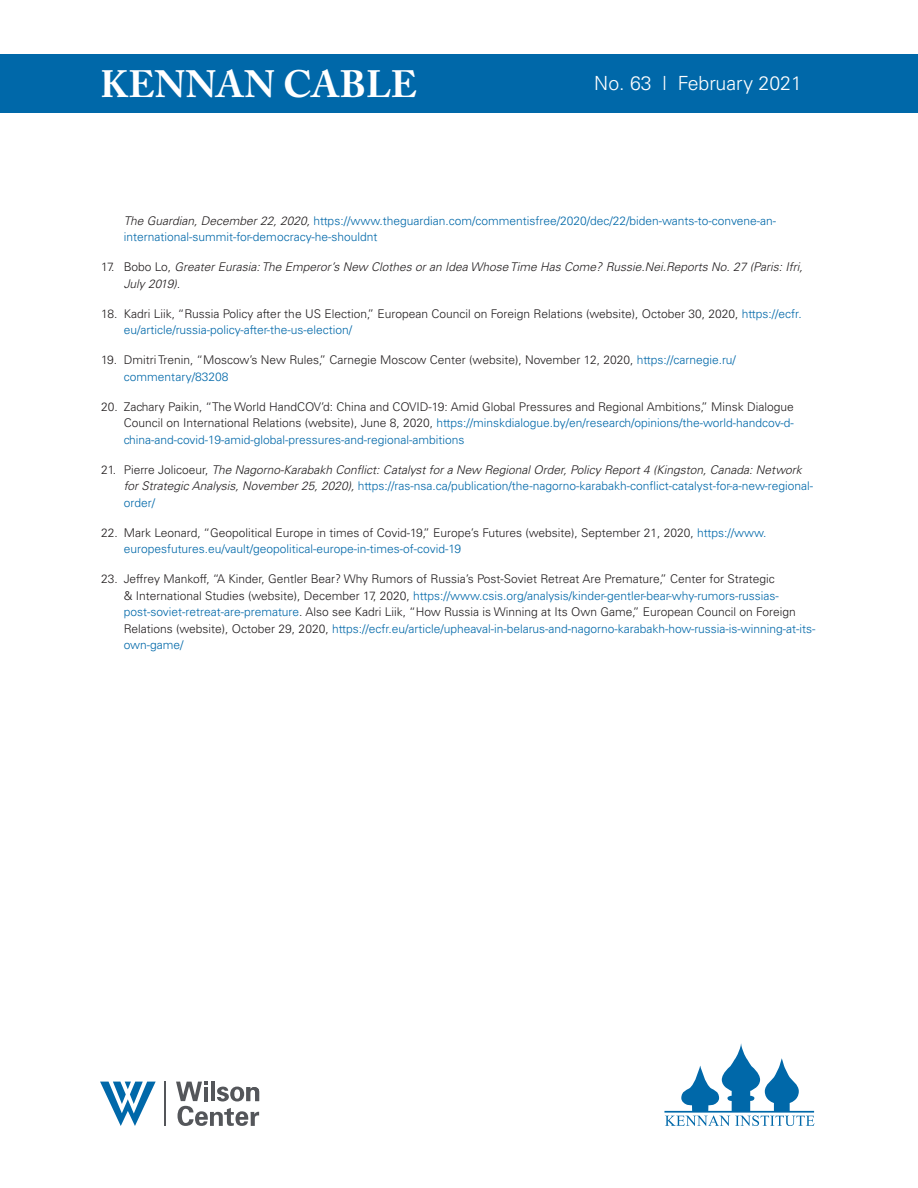
<style>
.page{position:relative;width:918px;height:1188px;background:#fff}
.page>*{position:absolute;margin:0;border:0;box-sizing:border-box;transform-origin:0 0}
.t1{font:700 37.8px "Adobe Caslon Pro";letter-spacing:.005em;color:#fff}
.t2{font:300 19.5px "Univers LT Std";color:#fff}
.t3{font:300 12px/16.5px "Univers LT Std";color:#231f20}
.t4{font:italic 300 12px/16.5px "Univers LT Std";color:#231f20}
.t5{font:300 12px/16.5px "Univers LT Std";color:#0068a9}
.s1{font-style:italic;color:#231f20}
.s2{font-style:normal}
.s3{color:#0068a9}
.s4{font-style:normal;color:#0068a9}
</style>
<div class="page">
<div style="left:0;top:54px;width:918px;height:59px;background:#0068a9"></div>
<svg style="left:664px;top:1043px;width:151px;height:83px"></svg>
<hr style="left:164px;top:1082px;width:2px;height:44px;background:#54565a">
<svg style="left:176px;top:1082px;width:83px;height:44px"></svg>
<svg style="left:100px;top:1082px;width:56px;height:44px"></svg>
<h1 class="t1" style="left:100px;top:62px;width:318px">KENNAN CABLE</h1>
<h2 class="t2" style="left:594px;top:72px;width:209px">No. 63 l February 2021</h2>
<p class="t5" style="left:124px;top:212px;width:654px"><span class="s1">The Guardian, December 22, 2020,</span> https://www.theguardian.com/commentisfree/2020/dec/22/biden-wants-to-convene-an&shy;international-summit-for-democracy-he-shouldnt</p>
<p class="t4" style="left:124px;top:259px;width:681px;text-indent:-22px"><span class="s2">17. Bobo Lo,</span> Greater Eurasia: The Emperor’s New Clothes or an Idea Whose Time Has Come? Russie.Nei.Reports No. 27 (Paris: Ifri,<br>July 2019).</p>
<p class="t3" style="left:124px;top:305px;width:679px;text-indent:-22px">18. Kadri Liik, “Russia Policy after the US Election,” European Council on Foreign Relations (website), October 30, 2020, <span class="s3">https://ecfr. eu/article/russia-policy-after-the-us-election/</span></p>
<p class="t3" style="left:124px;top:352px;width:614px;text-indent:-22px">19. Dmitri Trenin, “Moscow’s New Rules,” Carnegie Moscow Center (website), November 12, 2020, <span class="s3">https://carnegie.ru/ commentary/83208</span></p>
<p class="t3" style="left:124px;top:398px;width:672px;text-align:justify;text-indent:-22px">20. Zachary Paikin, “The World HandCOV’d: China and COVID-19: Amid Global Pressures and Regional Ambitions,” Minsk Dialogue Council on International Relations (website), June 8, 2020, <span class="s3">https://minskdialogue.by/en/research/opinions/the-world-handcov-d&shy;china-and-covid-19-amid-global-pressures-and-regional-ambitions</span></p>
<p class="t4" style="left:124px;top:461px;width:691px;text-indent:-22px"><span class="s2">21. Pierre Jolicoeur,</span> The Nagorno-Karabakh Conflict: Catalyst for a New Regional Order, Policy Report 4 (Kingston, Canada: Network for Strategic Analysis, November 25, 2020), <span class="s4">https://ras-nsa.ca/publication/the-nagorno-karabakh-conflict-catalyst-for-a-new-regional&shy;order/</span></p>
<p class="t3" style="left:124px;top:524px;width:644px;text-indent:-22px">22. Mark Leonard, “Geopolitical Europe in times of Covid-19,” Europe’s Futures (website), September 21, 2020, <span class="s3">https://www. europesfutures.eu/vault/geopolitical-europe-in-times-of-covid-19</span></p>
<p class="t3" style="left:124px;top:571px;width:693px;text-indent:-22px">23. Jeffrey Mankoff, “A Kinder, Gentler Bear? Why Rumors of Russia’s Post-Soviet Retreat Are Premature,” Center for Strategic<br>&amp; International Studies (website), December 17, 2020, <span class="s3">https://www.csis.org/analysis/kinder-gentler-bear-why-rumors-russias&shy;post-soviet-retreat-are-premature</span>. Also see Kadri Liik, “How Russia is Winning at Its Own Game,” European Council on Foreign Relations (website), October 29, 2020, <span class="s3">https://ecfr.eu/article/upheaval-in-belarus-and-nagorno-karabakh-how-russia-is-winning-at-its&shy;own-game/</span></p>
</div>
